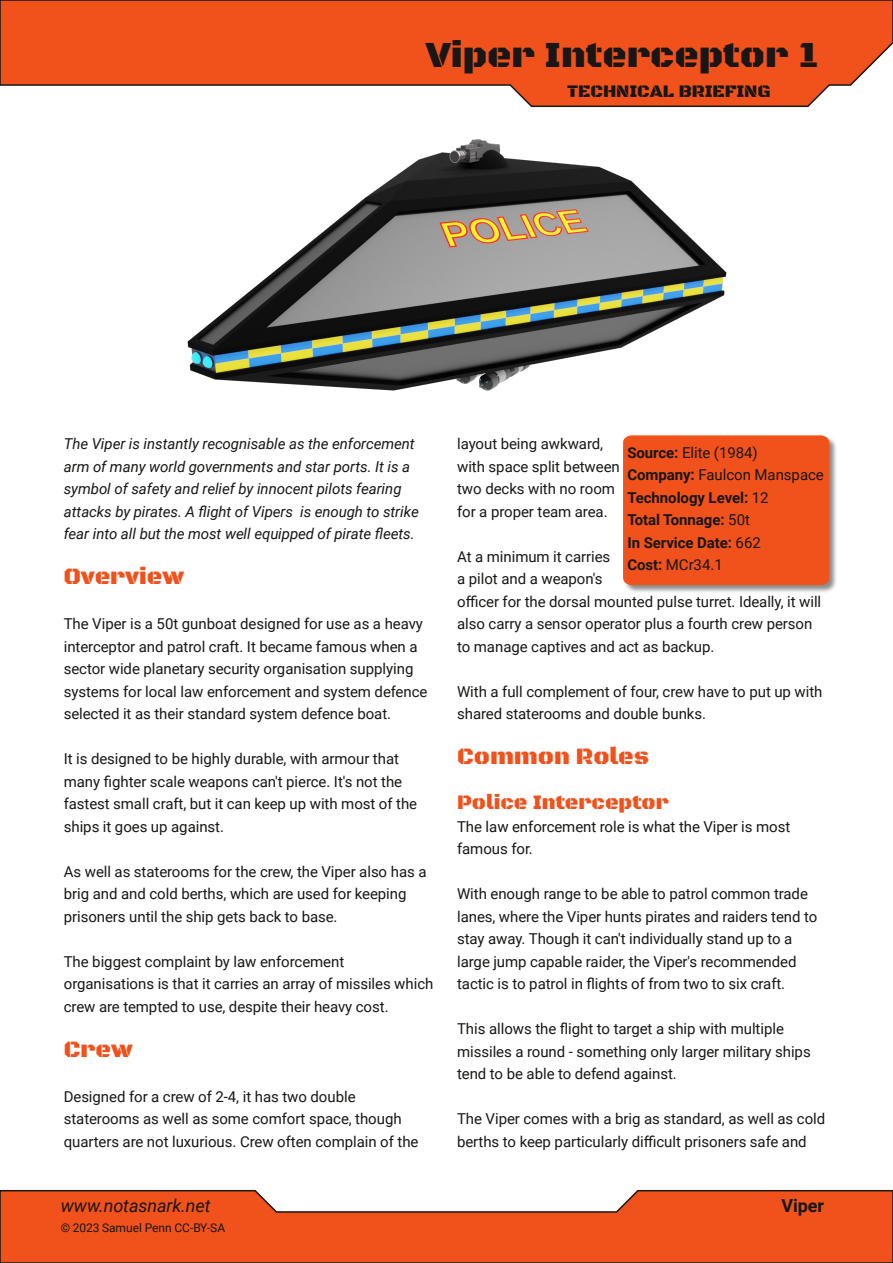
<style>
.page{position:relative;width:893px;height:1263px;background:#fff}
.page>*{position:absolute;margin:0;border:0;box-sizing:border-box;transform-origin:0 0}
.t1{font:37.5px "Black Ops One";color:#181715}
.t2{font:24px "Black Ops One";color:#f1511b}
.t3{font:21px "Black Ops One";letter-spacing:-.005em;color:#f1511b}
.t4{font:18px "Black Ops One";letter-spacing:-.005em;color:#181715}
.t5{font:italic 18px "Roboto";letter-spacing:-.005em;color:#181715}
.t6{font:700 18px "Roboto";letter-spacing:-.005em;color:#181715}
.t7{font:15px/22.5px "Roboto";letter-spacing:-.005em;color:#181715}
.t8{font:italic 15px/22.5px "Roboto";letter-spacing:-.005em;color:#181715}
.t9{font:700 15px/22.5px "Roboto";letter-spacing:-.005em;color:#181715}
.t10{font:12px "Roboto";letter-spacing:-.005em;color:#181715}
.s1{font-weight:400}
</style>
<div class="page">
<svg style="left:0;top:0;width:893px;height:108px;background:#ee693c"></svg>
<svg style="left:0;top:1189px;width:893px;height:74px;background:#eb6538"></svg>
<div style="left:623px;top:435px;width:215px;height:159px;background:#181715;opacity:.5"></div>
<div style="left:623px;top:435px;width:206px;height:150px;background:#f1511b"></div>
<img style="left:187px;top:139px;width:540px;height:252px">
<h1 class="t1" style="left:426px;top:33px;width:395px">Viper Interceptor 1</h1>
<p class="t4" style="left:567px;top:81px;width:205px">TECHNICAL BRIEFING</p>
<p class="t8" style="left:64px;top:433px;width:357px">The Viper is instantly recognisable as the enforcement arm of many world governments and star ports. It is a symbol of safety and relief by innocent pilots fearing attacks by pirates. A flight of Vipers is enough to strike fear into all but the most well equipped of pirate fleets.</p>
<h2 class="t2" style="left:64px;top:562px;width:122px">Overview</h2>
<p class="t7" style="left:64px;top:613px;width:365px">The Viper is a 50t gunboat designed for use as a heavy interceptor and patrol craft. It became famous when a sector wide planetary security organisation supplying systems for local law enforcement and system defence selected it as their standard system defence boat.</p>
<p class="t7" style="left:64px;top:748px;width:355px">It is designed to be highly durable, with armour that many fighter scale weapons can't pierce. It's not the fastest small craft, but it can keep up with most of the ships it goes up against.</p>
<p class="t7" style="left:64px;top:860px;width:364px">As well as staterooms for the crew, the Viper also has a brig and and cold berths, which are used for keeping prisoners until the ship gets back to base.</p>
<p class="t7" style="left:64px;top:950px;width:371px">The biggest complaint by law enforcement organisations is that it carries an array of missiles which crew are tempted to use, despite their heavy cost.</p>
<h2 class="t2" style="left:64px;top:1035px;width:70px">Crew</h2>
<p class="t7" style="left:64px;top:1085px;width:356px">Designed for a crew of 2-4, it has two double staterooms as well as some comfort space, though quarters are not luxurious. Crew often complain of the</p>
<p class="t7" style="left:457px;top:433px;width:164px">layout being awkward, with space split between two decks with no room for a proper team area.</p>
<p class="t7" style="left:457px;top:545px;width:366px">At a minimum it carries<br>a pilot and a weapon's<br>officer for the dorsal mounted pulse turret. Ideally, it will also carry a sensor operator plus a fourth crew person to manage captives and act as backup.</p>
<p class="t7" style="left:457px;top:680px;width:367px">With a full complement of four, crew have to put up with shared staterooms and double bunks.</p>
<h2 class="t2" style="left:457px;top:742px;width:193px">Common Roles</h2>
<h3 class="t3" style="left:457px;top:790px;width:213px">Police Interceptor</h3>
<p class="t7" style="left:457px;top:815px;width:335px">The law enforcement role is what the Viper is most famous for.</p>
<p class="t7" style="left:457px;top:883px;width:362px">With enough range to be able to patrol common trade lanes, where the Viper hunts pirates and raiders tend to stay away. Though it can't individually stand up to a large jump capable raider, the Viper's recommended tactic is to patrol in flights of from two to six craft.</p>
<p class="t7" style="left:457px;top:1018px;width:355px">This allows the flight to target a ship with multiple missiles a round - something only larger military ships tend to be able to defend against.</p>
<p class="t7" style="left:457px;top:1108px;width:370px">The Viper comes with a brig as standard, as well as cold berths to keep particularly difficult prisoners safe and</p>
<p class="t9" style="left:627px;top:441px;width:198px">Source: <span class="s1">Elite (1984)<br></span>Company: <span class="s1">Faulcon Manspace<br></span>Technology Level: <span class="s1">12<br></span>Total Tonnage: <span class="s1">50t<br></span>In Service Date: <span class="s1">662<br></span>Cost: <span class="s1">MCr34.1</span></p>
<p class="t5" style="left:61px;top:1196px;width:151px">www.notasnark.net</p>
<p class="t6" style="left:781px;top:1196px;width:44px">Viper</p>
<p class="t10" style="left:61px;top:1221px;width:166px">© 2023 Samuel Penn CC-BY-SA</p>
</div>
